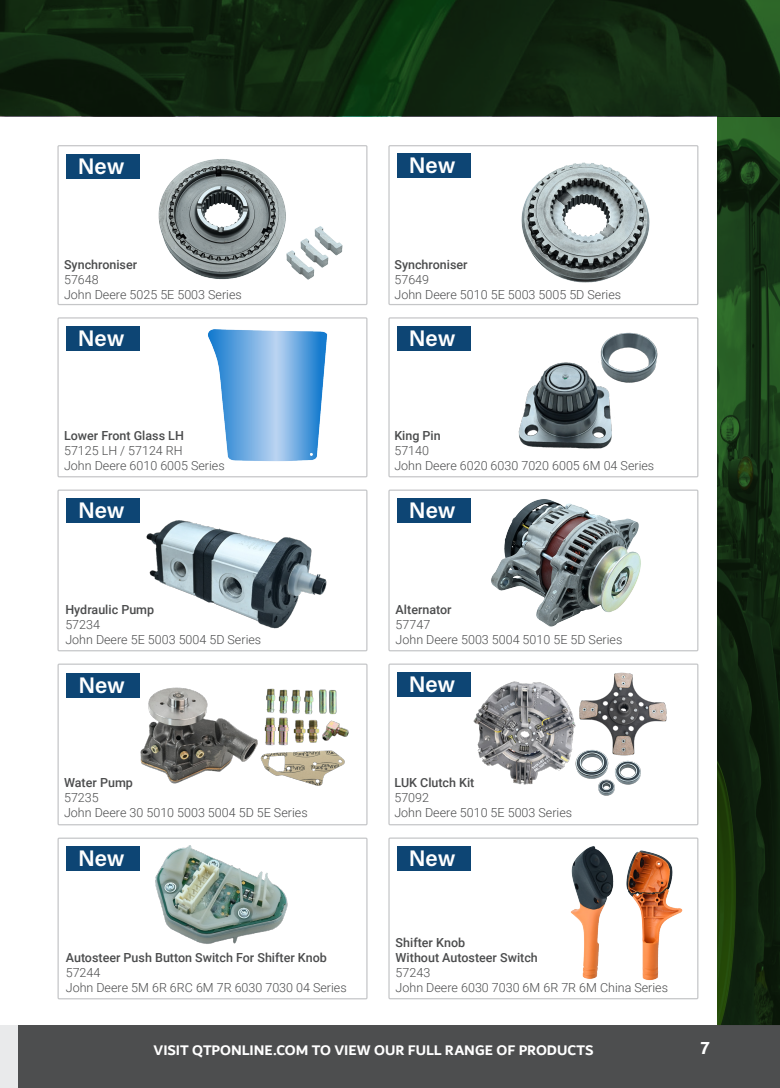
<style>
.page{position:relative;width:780px;height:1088px;background:#fff}
.page>*{position:absolute;margin:0;border:0;box-sizing:border-box;transform-origin:0 0}
.t1{font:22.5px "Acumin Variable Concept";letter-spacing:-.005em;color:#fff}
.t2{font:700 18.75px "Dubai";color:#fff}
.t3{font:700 15px "Dubai";letter-spacing:-.005em;color:#fff}
.t4{font:300 12.5px "Roboto";color:#4b4c4d}
.t5{font:500 12.5px "Roboto";color:#4b4c4d}
</style>
<div class="page">
<img style="left:0;top:0;width:780px;height:116px">
<img style="left:717px;top:116px;width:63px;height:909px">
<div style="left:57px;top:317px;width:310px;height:160px;border:1px solid #c5c6c8"></div>
<div style="left:388px;top:837px;width:310px;height:162px;border:1px solid #c5c6c8"></div>
<div style="left:57px;top:837px;width:310px;height:162px;border:1px solid #c5c6c8"></div>
<div style="left:57px;top:663px;width:310px;height:162px;border:1px solid #c5c6c8"></div>
<div style="left:388px;top:663px;width:310px;height:162px;border:1px solid #c5c6c8"></div>
<div style="left:57px;top:489px;width:310px;height:162px;border:1px solid #c5c6c8"></div>
<div style="left:388px;top:489px;width:310px;height:162px;border:1px solid #c5c6c8"></div>
<img style="left:127px;top:145px;width:241px;height:160px">
<img style="left:463px;top:145px;width:236px;height:160px">
<img style="left:199px;top:317px;width:161px;height:144px">
<img style="left:460px;top:305px;width:239px;height:173px">
<img style="left:146px;top:520px;width:181px;height:109px">
<img style="left:445px;top:489px;width:241px;height:138px">
<img style="left:133px;top:663px;width:222px;height:123px">
<img style="left:470px;top:672px;width:197px;height:124px">
<img style="left:147px;top:838px;width:153px;height:106px">
<img style="left:570px;top:846px;width:42px;height:133px">
<img style="left:612px;top:841px;width:153px;height:148px">
<div style="left:66px;top:154px;width:73px;height:24px;background:#0d4574"></div>
<div style="left:397px;top:154px;width:73px;height:24px;background:#0d4574"></div>
<div style="left:66px;top:326px;width:73px;height:25px;background:#0d4574"></div>
<div style="left:397px;top:326px;width:73px;height:25px;background:#0d4574"></div>
<div style="left:66px;top:498px;width:74px;height:25px;background:#0d4574"></div>
<div style="left:397px;top:498px;width:73px;height:25px;background:#0d4574"></div>
<div style="left:66px;top:673px;width:74px;height:24px;background:#0d4574"></div>
<div style="left:397px;top:672px;width:73px;height:25px;background:#0d4574"></div>
<div style="left:66px;top:846px;width:74px;height:25px;background:#0d4574"></div>
<div style="left:397px;top:846px;width:73px;height:25px;background:#0d4574"></div>
<div style="left:0;top:1025px;width:18px;height:63px;background:#e9eaeb"></div>
<div style="left:18px;top:1025px;width:762px;height:63px;background:#4b4c4d"></div>
<p class="t1" style="left:78px;top:150px;width:48px">New</p>
<p class="t1" style="left:409px;top:150px;width:48px">New</p>
<p class="t5" style="left:64px;top:256px;width:75px">Synchroniser</p>
<p class="t4" style="left:64px;top:271px;width:36px">57648</p>
<p class="t4" style="left:64px;top:286px;width:179px">John Deere 5025 5E 5003 Series</p>
<p class="t5" style="left:394px;top:256px;width:75px">Synchroniser</p>
<p class="t4" style="left:394px;top:271px;width:36px">57649</p>
<p class="t4" style="left:394px;top:286px;width:228px">John Deere 5010 5E 5003 5005 5D Series</p>
<p class="t1" style="left:78px;top:323px;width:48px">New</p>
<p class="t1" style="left:409px;top:323px;width:48px">New</p>
<p class="t5" style="left:64px;top:427px;width:121px">Lower Front Glass LH</p>
<p class="t4" style="left:64px;top:442px;width:120px">57125 LH / 57124 RH</p>
<p class="t4" style="left:64px;top:457px;width:162px">John Deere 6010 6005 Series</p>
<p class="t5" style="left:394px;top:427px;width:48px">King Pin</p>
<p class="t4" style="left:394px;top:442px;width:36px">57140</p>
<p class="t4" style="left:394px;top:457px;width:261px">John Deere 6020 6030 7020 6005 6M 04 Series</p>
<p class="t1" style="left:78px;top:495px;width:48px">New</p>
<p class="t1" style="left:409px;top:495px;width:48px">New</p>
<p class="t5" style="left:65px;top:600px;width:90px">Hydraulic Pump</p>
<p class="t4" style="left:65px;top:615px;width:36px">57234</p>
<p class="t4" style="left:65px;top:630px;width:197px">John Deere 5E 5003 5004 5D Series</p>
<p class="t5" style="left:395px;top:601px;width:57px">Alternator</p>
<p class="t4" style="left:395px;top:616px;width:36px">57747</p>
<p class="t4" style="left:395px;top:631px;width:228px">John Deere 5003 5004 5010 5E 5D Series</p>
<p class="t1" style="left:78px;top:669px;width:48px">New</p>
<p class="t1" style="left:408px;top:669px;width:48px">New</p>
<p class="t5" style="left:64px;top:774px;width:70px">Water Pump</p>
<p class="t4" style="left:64px;top:789px;width:36px">57235</p>
<p class="t4" style="left:64px;top:804px;width:245px">John Deere 30 5010 5003 5004 5D 5E Series</p>
<p class="t5" style="left:394px;top:774px;width:82px">LUK Clutch Kit</p>
<p class="t4" style="left:394px;top:789px;width:36px">57092</p>
<p class="t4" style="left:394px;top:804px;width:179px">John Deere 5010 5E 5003 Series</p>
<p class="t1" style="left:78px;top:843px;width:48px">New</p>
<p class="t1" style="left:409px;top:843px;width:48px">New</p>
<p class="t5" style="left:66px;top:948px;width:263px">Autosteer Push Button Switch For Shifter Knob</p>
<p class="t4" style="left:66px;top:963px;width:36px">57244</p>
<p class="t4" style="left:66px;top:978px;width:282px">John Deere 5M 6R 6RC 6M 7R 6030 7030 04 Series</p>
<p class="t5" style="left:395px;top:933px;width:71px">Shifter Knob</p>
<p class="t5" style="left:395px;top:948px;width:144px">Without Autosteer Switch</p>
<p class="t4" style="left:395px;top:963px;width:36px">57243</p>
<p class="t4" style="left:395px;top:978px;width:274px">John Deere 6030 7030 6M 6R 7R 6M China Series</p>
<p class="t3" style="left:153px;top:1041px;width:441px">VISIT QTPONLINE.COM TO VIEW OUR FULL RANGE OF PRODUCTS</p>
<p class="t2" style="left:700px;top:1037px;width:12px">7</p>
</div>
